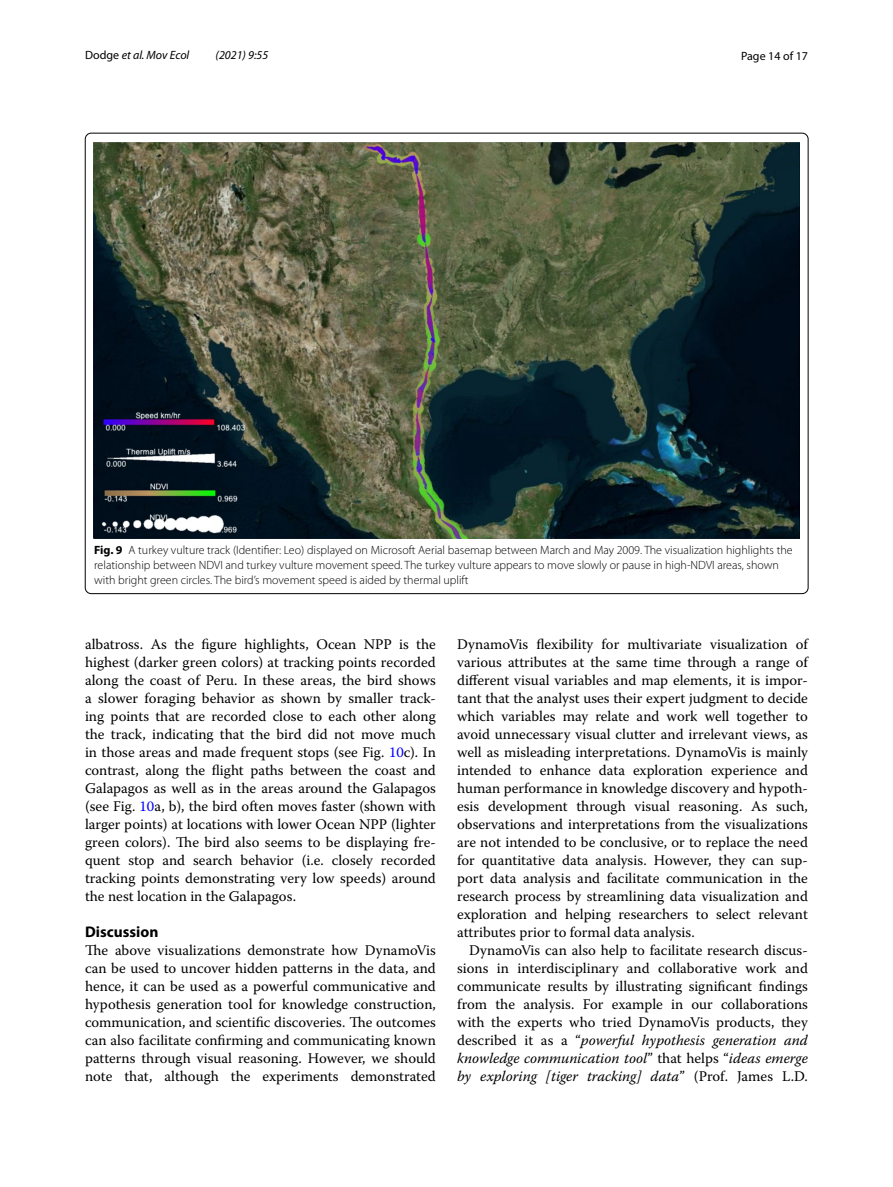
<style>
.page{position:relative;width:893px;height:1187px;background:#fff}
.page>*{position:absolute;margin:0;border:0;box-sizing:border-box;transform-origin:0 0}
.t1{font:700 15.45px "Myriad Pro";color:#000}
.t2{font:14.7px/18px "Warnock Pro";color:#000;text-align:justify}
.t3{font:300 12px/15px "Myriad Pro";color:#000}
.t4{font:italic 12px "Myriad Pro";color:#000}
.t5{font:12px "Myriad Pro";color:#000}
.s1{font-style:normal}
.s2{font-weight:700}
.s3{color:#00f}
.s4{font-style:italic}
</style>
<div class="page">
<img style="left:94px;top:142px;width:706px;height:397px">
<p class="t4" style="left:85px;top:48px;width:106px"><span class="s1">Dodge</span> et al. Mov Ecol</p>
<p class="t4" style="left:216px;top:48px;width:54px">(2021) 9:55</p>
<p class="t5" style="left:741px;top:48px;width:68px">Page 14 of 17</p>
<p class="t3" style="left:94px;top:542px;width:700px"><span class="s2">Fig. 9</span> A turkey vulture track (Identifier: Leo) displayed on Microsoft Aerial basemap between March and May 2009. The visualization highlights the relationship between NDVI and turkey vulture movement speed. The turkey vulture appears to move slowly or pause in high-NDVI areas, shown with bright green circles. The bird’s movement speed is aided by thermal uplift</p>
<p class="t2" style="left:85px;top:635px;width:352px">albatross. As the figure highlights, Ocean NPP is the highest (darker green colors) at tracking points recorded along the coast of Peru. In these areas, the bird shows a slower foraging behavior as shown by smaller track&shy;ing points that are recorded close to each other along the track, indicating that the bird did not move much in those areas and made frequent stops (see Fig. <span class="s3">10</span>c). In contrast, along the flight paths between the coast and Galapagos as well as in the areas around the Galapagos (see Fig. <span class="s3">10</span>a, b), the bird often moves faster (shown with larger points) at locations with lower Ocean NPP (lighter green colors). The bird also seems to be displaying fre&shy;quent stop and search behavior (i.e. closely recorded tracking points demonstrating very low speeds) around the nest location in the Galapagos.</p>
<p class="t1" style="left:85px;top:922px;width:75px">Discussion</p>
<p class="t2" style="left:85px;top:941px;width:352px">The above visualizations demonstrate how DynamoVis can be used to uncover hidden patterns in the data, and hence, it can be used as a powerful communicative and hypothesis generation tool for knowledge construction, communication, and scientific discoveries. The outcomes can also facilitate confirming and communicating known patterns through visual reasoning. However, we should note that, although the experiments demonstrated</p>
<p class="t2" style="left:457px;top:635px;width:352px">DynamoVis flexibility for multivariate visualization of various attributes at the same time through a range of different visual variables and map elements, it is impor&shy;tant that the analyst uses their expert judgment to decide which variables may relate and work well together to avoid unnecessary visual clutter and irrelevant views, as well as misleading interpretations. DynamoVis is mainly intended to enhance data exploration experience and human performance in knowledge discovery and hypoth&shy;esis development through visual reasoning. As such, observations and interpretations from the visualizations are not intended to be conclusive, or to replace the need for quantitative data analysis. However, they can sup&shy;port data analysis and facilitate communication in the research process by streamlining data visualization and exploration and helping researchers to select relevant attributes prior to formal data analysis.</p>
<p class="t2" style="left:457px;top:941px;width:352px;text-indent:12px">DynamoVis can also help to facilitate research discus&shy;sions in interdisciplinary and collaborative work and communicate results by illustrating significant findings from the analysis. For example in our collaborations with the experts who tried DynamoVis products, they described it as a “<span class="s4">powerful hypothesis generation and knowledge communication tool</span>” that helps “<span class="s4">ideas emerge by exploring [tiger tracking] data</span>” (Prof. James L.D.</p>
</div>
